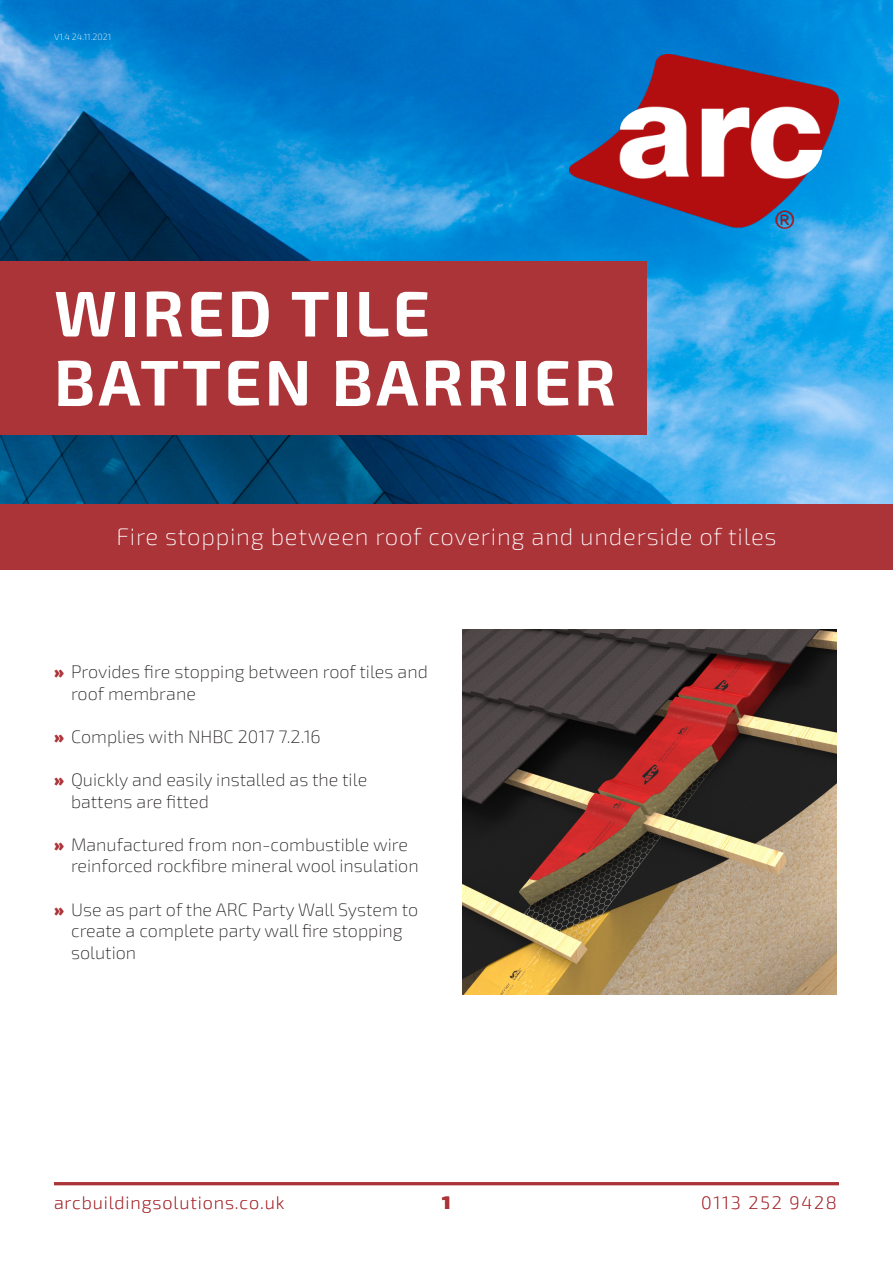
<style>
.page{position:relative;width:893px;height:1263px;background:#fff}
.page>*{position:absolute;margin:0;border:0;box-sizing:border-box;transform-origin:0 0}
.t1{font:700 64.5px/69px "Exo 2";letter-spacing:.05em;color:#fff}
.t2{font:200 24px "Exo 2";letter-spacing:.03em;color:#fff}
.t3{font:200 18px/21.6px "Exo 2";color:#231f20}
.t4{font:200 18px "Exo 2";letter-spacing:.05em;color:#ab3439}
.t5{font:200 18px "Exo 2";letter-spacing:.1em;color:#ab3439}
.t6{font:900 18px "Exo 2";color:#ab3439}
.t7{font:200 9px "Exo 2";color:#fff}
.s1{font-weight:900;color:#ab3439}
</style>
<div class="page">
<img style="left:0;top:0;width:893px;height:504px">
<img style="left:569px;top:54px;width:270px;height:183px">
<div style="left:0;top:262px;width:646px;height:173px;background:#ab3439"></div>
<div style="left:0;top:504px;width:893px;height:66px;background:#ab3439"></div>
<hr style="left:54px;top:1182px;width:785px;height:3px;background:#ab3439">
<img style="left:462px;top:629px;width:375px;height:366px">
<p class="t7" style="left:54px;top:31px;width:59px">V1.4 24.11.2021</p>
<p class="t1" style="left:54px;top:276px;width:563px">WIRED TILE<br>BATTEN BARRIER</p>
<p class="t2" style="left:116px;top:521px;width:662px">Fire stopping between roof covering and underside of tiles</p>
<p class="t3" style="left:71px;top:660px;width:358px;text-indent:-17px"><span class="s1">»</span> Provides fire stopping between roof tiles and roof membrane</p>
<p class="t3" style="left:54px;top:725px;width:268px"><span class="s1">»</span> Complies with NHBC 2017 7.2.16</p>
<p class="t3" style="left:71px;top:768px;width:298px;text-indent:-17px"><span class="s1">»</span> Quickly and easily installed as the tile battens are fitted</p>
<p class="t3" style="left:71px;top:833px;width:349px;text-indent:-17px"><span class="s1">»</span> Manufactured from non-combustible wire reinforced rockfibre mineral wool insulation</p>
<p class="t3" style="left:71px;top:898px;width:349px;text-indent:-17px"><span class="s1">»</span> Use as part of the ARC Party Wall System to create a complete party wall fire stopping solution</p>
<p class="t4" style="left:54px;top:1191px;width:232px">arcbuildingsolutions.co.uk</p>
<p class="t6" style="left:442px;top:1188px;width:10px">1</p>
<p class="t5" style="left:701px;top:1191px;width:137px">0113 252 9428</p>
</div>
